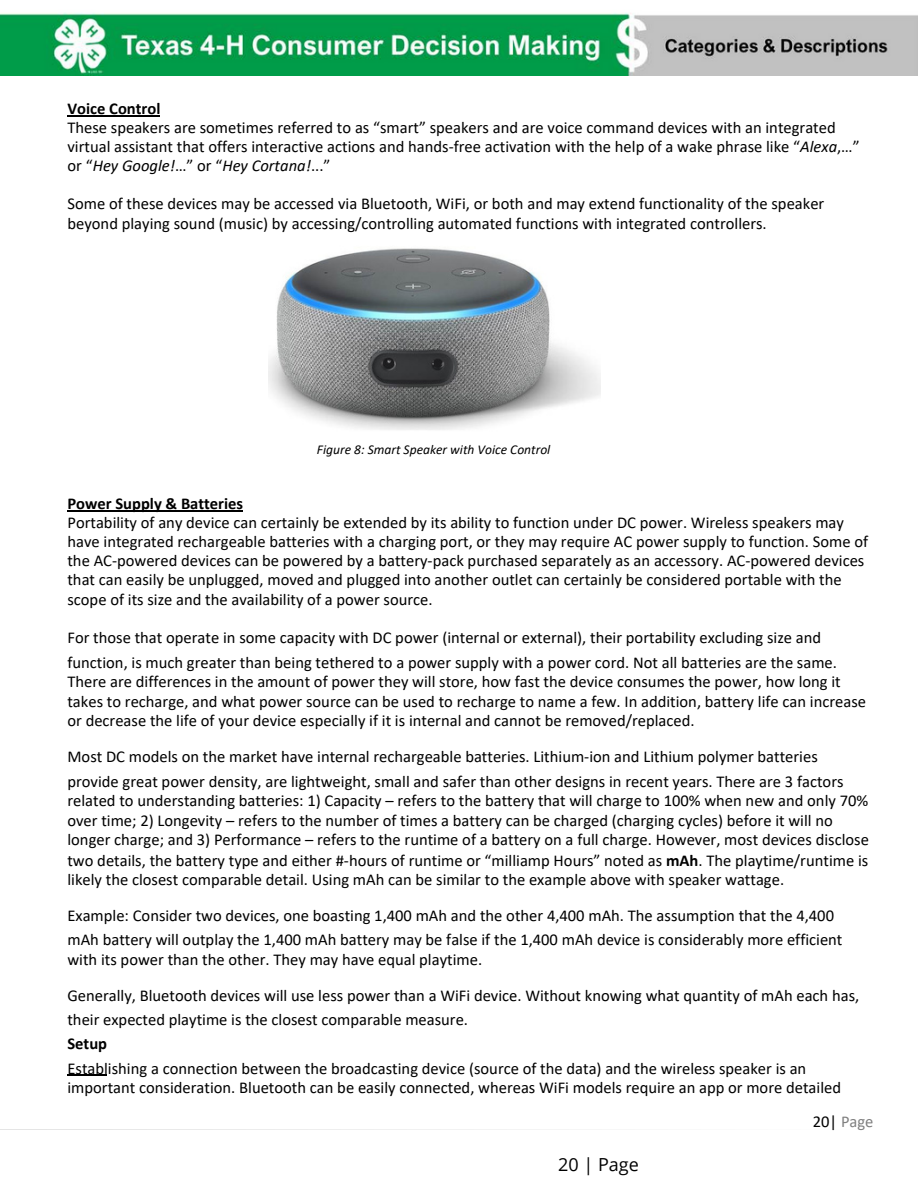
<style>
.page{position:relative;width:918px;height:1188px;background:#fff}
.page>*{position:absolute;margin:0;border:0;box-sizing:border-box;transform-origin:0 0}
.t1{font:18px "Open Sans";color:#000}
.t2{font:16.5px/19.2px "Calibri";color:#000}
.t3{font:700 16.5px "Calibri";color:#000}
.t4{font:16.5px "Calibri";color:#808080}
.t5{font:italic 13.5px "Calibri";color:#000}
.s1{font-style:italic}
.s2{font-weight:700}
.s3{color:#000}
</style>
<div class="page">
<svg style="left:0;top:1129px;width:540px;height:1px"></svg>
<img style="left:0;top:13px;width:917px;height:62px">
<hr style="left:68px;top:510px;width:175px;height:1px;background:#000">
<hr style="left:68px;top:115px;width:92px;height:1px;background:#000">
<hr style="left:68px;top:1074px;width:39px;height:1px;background:#000">
<img style="left:269px;top:248px;width:332px;height:182px">
<p class="t3" style="left:68px;top:101px;width:94px">Voice Control</p>
<p class="t2" style="left:68px;top:119px;width:794px">These speakers are sometimes referred to as “smart” speakers and are voice command devices with an integrated virtual assistant that offers interactive actions and hands-free activation with the help of a wake phrase like “<span class="s1">Alexa</span>,…” or “<span class="s1">Hey Google!</span>…” or “<span class="s1">Hey Cortana!</span>...”</p>
<p class="t2" style="left:68px;top:196px;width:758px">Some of these devices may be accessed via Bluetooth, WiFi, or both and may extend functionality of the speaker beyond playing sound (music) by accessing/controlling automated functions with integrated controllers.</p>
<p class="t5" style="left:317px;top:444px;width:235px">Figure 8: Smart Speaker with Voice Control</p>
<p class="t3" style="left:67px;top:497px;width:177px">Power Supply &amp; Batteries</p>
<p class="t2" style="left:67px;top:514px;width:802px">Portability of any device can certainly be extended by its ability to function under DC power. Wireless speakers may have integrated rechargeable batteries with a charging port, or they may require AC power supply to function. Some of the AC-powered devices can be powered by a battery-pack purchased separately as an accessory. AC-powered devices that can easily be unplugged, moved and plugged into another outlet can certainly be considered portable with the scope of its size and the availability of a power source.</p>
<p class="t2" style="left:67px;top:629px;width:755px">For those that operate in some capacity with DC power (internal or external), their portability excluding size and</p>
<p class="t2" style="left:67px;top:654px;width:771px">function, is much greater than being tethered to a power supply with a power cord. Not all batteries are the same.</p>
<p class="t2" style="left:67px;top:673px;width:775px">There are differences in the amount of power they will store, how fast the device consumes the power, how long it</p>
<p class="t2" style="left:67px;top:693px;width:800px">takes to recharge, and what power source can be used to recharge to name a few. In addition, battery life can increase</p>
<p class="t2" style="left:67px;top:712px;width:629px">or decrease the life of your device especially if it is internal and cannot be removed/replaced.</p>
<p class="t2" style="left:67px;top:748px;width:752px">Most DC models on the market have internal rechargeable batteries. Lithium-ion and Lithium polymer batteries</p>
<p class="t2" style="left:67px;top:773px;width:778px">provide great power density, are lightweight, small and safer than other designs in recent years. There are 3 factors</p>
<p class="t2" style="left:67px;top:792px;width:802px">related to understanding batteries: 1) Capacity – refers to the battery that will charge to 100% when new and only 70%</p>
<p class="t2" style="left:67px;top:812px;width:767px">over time; 2) Longevity – refers to the number of times a battery can be charged (charging cycles) before it will no</p>
<p class="t2" style="left:67px;top:832px;width:803px">longer charge; and 3) Performance – refers to the runtime of a battery on a full charge. However, most devices disclose</p>
<p class="t2" style="left:67px;top:852px;width:802px">two details, the battery type and either #-hours of runtime or “milliamp Hours” noted as <span class="s2">mAh</span>. The playtime/runtime is</p>
<p class="t2" style="left:67px;top:871px;width:718px">likely the closest comparable detail. Using mAh can be similar to the example above with speaker wattage.</p>
<p class="t2" style="left:67px;top:907px;width:768px">Example: Consider two devices, one boasting 1,400 mAh and the other 4,400 mAh. The assumption that the 4,400</p>
<p class="t2" style="left:67px;top:932px;width:777px">mAh battery will outplay the 1,400 mAh battery may be false if the 1,400 mAh device is considerably more efficient</p>
<p class="t2" style="left:67px;top:951px;width:416px">with its power than the other. They may have equal playtime.</p>
<p class="t2" style="left:67px;top:987px;width:793px">Generally, Bluetooth devices will use less power than a WiFi device. Without knowing what quantity of mAh each has,</p>
<p class="t2" style="left:67px;top:1012px;width:402px">their expected playtime is the closest comparable measure.</p>
<p class="t3" style="left:67px;top:1037px;width:41px">Setup</p>
<p class="t2" style="left:67px;top:1060px;width:740px">Establishing a connection between the broadcasting device (source of the data) and the wireless speaker is an</p>
<p class="t2" style="left:67px;top:1079px;width:775px">important consideration. Bluetooth can be easily connected, whereas WiFi models require an app or more detailed</p>
<p class="t4" style="left:813px;top:1114px;width:62px"><span class="s3">20|</span> Page</p>
<p class="t1" style="left:558px;top:1152px;width:82px">20 | Page</p>
</div>
